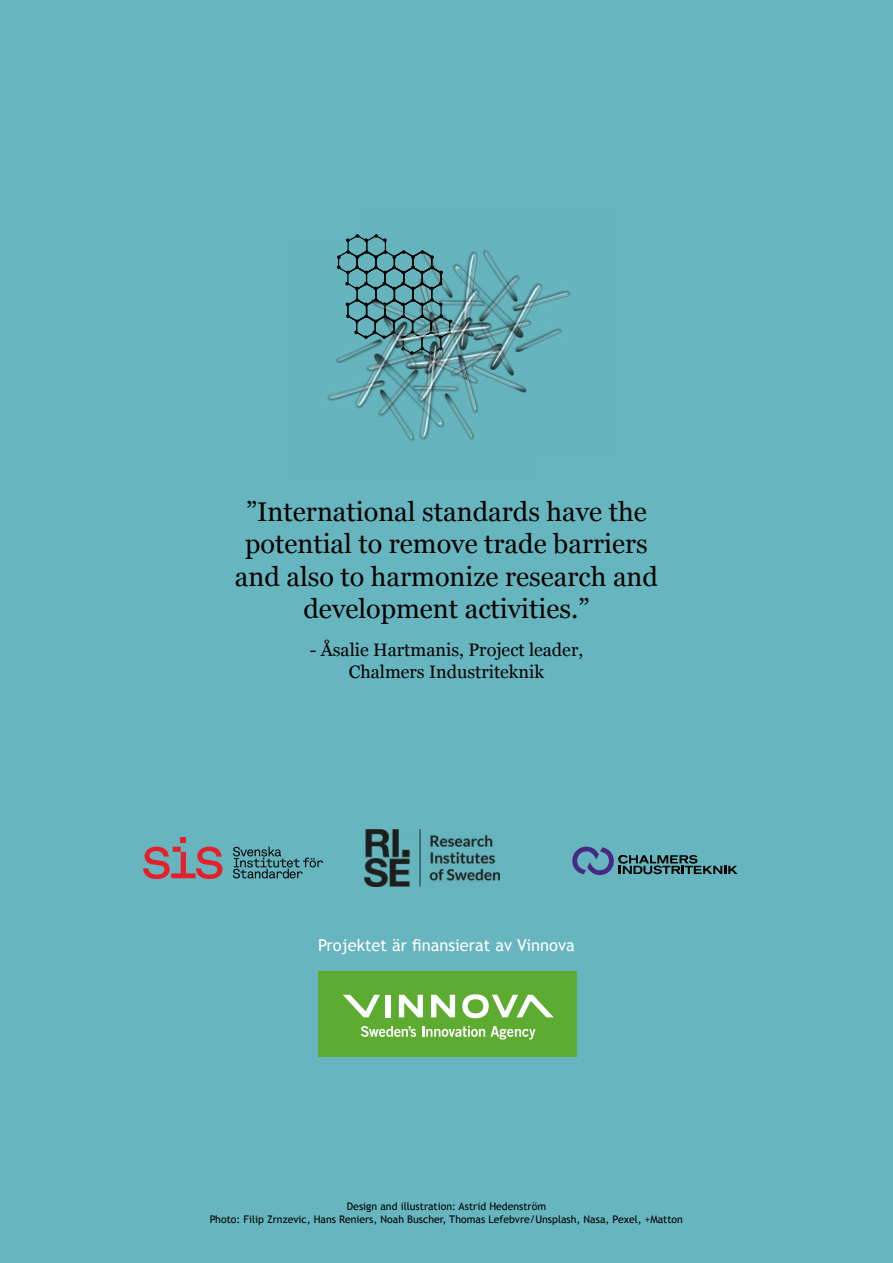
<style>
.page{position:relative;width:893px;height:1263px;background:#67b5be}
.page>*{position:absolute;margin:0;border:0;box-sizing:border-box;transform-origin:0 0}
.t1{font:27px/32.4px "Georgia";color:#000;text-align:center}
.t2{font:18px/21.6px "Georgia";color:#000;text-align:center}
.t3{font:16.5px "Trebuchet MS";color:#fff}
.t4{font:10.5px/12.6px "Trebuchet MS";color:#000;text-align:center}
</style>
<div class="page">
<svg style="left:143px;top:837px;width:79px;height:42px"></svg>
<svg style="left:233px;top:847px;width:90px;height:31px"></svg>
<div style="left:318px;top:972px;width:259px;height:85px;background:#5dab31"></div>
<div style="left:385px;top:995px;width:5px;height:22px;background:#fff"></div>
<svg style="left:343px;top:995px;width:37px;height:22px"></svg>
<svg style="left:399px;top:995px;width:24px;height:22px"></svg>
<svg style="left:431px;top:995px;width:24px;height:22px"></svg>
<svg style="left:462px;top:994px;width:92px;height:24px"></svg>
<svg style="left:361px;top:1026px;width:55px;height:11px"></svg>
<svg style="left:422px;top:1026px;width:63px;height:11px"></svg>
<svg style="left:491px;top:1026px;width:44px;height:13px"></svg>
<img style="left:364px;top:829px;width:135px;height:58px">
<img style="left:537px;top:282px;width:34px;height:62px">
<img style="left:327px;top:236px;width:210px;height:206px">
<svg style="left:572px;top:847px;width:166px;height:28px"></svg>
<h1 class="t1" style="left:235px;top:494px;width:425px">”International standards have the potential to remove trade barriers and also to harmonize research and development activities.”</h1>
<h2 class="t2" style="left:310px;top:638px;width:275px">- Åsalie Hartmanis, Project leader,<br>Chalmers Industriteknik</h2>
<h3 class="t3" style="left:318px;top:935px;width:258px">Projektet är finansierat av Vinnova</h3>
<p class="t4" style="left:210px;top:1200px;width:475px">Design and illustration: Astrid Hedenström<br>Photo: Filip Zrnzevic, Hans Reniers, Noah Buscher, Thomas Lefebvre/Unsplash, Nasa, Pexel, +Matton</p>
</div>
